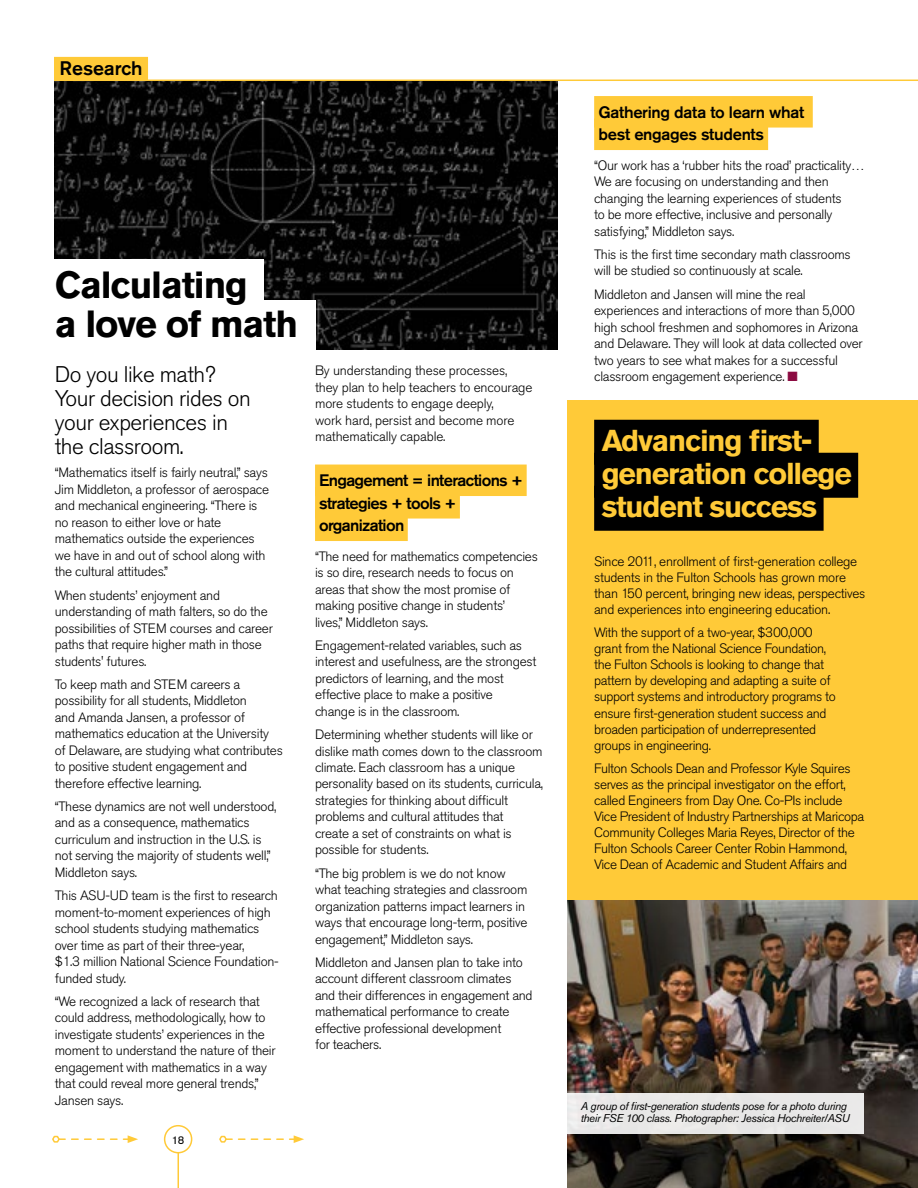
<style>
.page{position:relative;width:918px;height:1188px;background:#fff}
.page>*{position:absolute;margin:0;border:0;box-sizing:border-box;transform-origin:0 0}
.t1{font:700 37.5px/39px "Akzidenz Grotesk Pro";letter-spacing:-.03em;color:#000}
.t2{font:700 30px/33px "Akzidenz Grotesk Pro";letter-spacing:-.04em;color:#ffca38}
.t3{font:300 22.5px/24px "Akzidenz Grotesk Pro";letter-spacing:-.02em;color:#000}
.t4{font:500 19.5px "Akzidenz Grotesk Pro";color:#000}
.t5{font:500 16.5px/22.5px "Akzidenz Grotesk Pro";letter-spacing:-.04em;color:#000}
.t6{font:500 16.5px/22.5px "Akzidenz Grotesk Pro";letter-spacing:-.02em;color:#000}
.t7{font:300 13.5px/16.5px "Akzidenz Grotesk Pro";letter-spacing:-.02em;color:#000}
.t8{font:italic 11.25px/12px "Akzidenz Grotesk Pro";letter-spacing:-.03em;color:#000}
.t9{font:11.25px "Akzidenz Grotesk Pro";color:#000}
.s1{color:#8c0b42}
</style>
<div class="page">
<img style="left:54px;top:81px;width:503px;height:269px">
<div style="left:0;top:301px;width:315px;height:50px;background:#fff"></div>
<div style="left:567px;top:401px;width:351px;height:787px;background:#ffca38"></div>
<div style="left:594px;top:96px;width:219px;height:32px;background:#ffca38"></div>
<div style="left:594px;top:119px;width:174px;height:31px;background:#ffca38"></div>
<hr style="left:54px;top:80px;width:864px;height:1px;background:#ffca38">
<div style="left:54px;top:57px;width:94px;height:24px;background:#ffca38"></div>
<div style="left:315px;top:465px;width:212px;height:31px;background:#ffca38"></div>
<div style="left:315px;top:487px;width:145px;height:32px;background:#ffca38"></div>
<div style="left:315px;top:510px;width:93px;height:31px;background:#ffca38"></div>
<hr style="left:178px;top:1152px;width:1px;height:36px;background:#ffca38">
<div style="left:164px;top:1125px;width:28px;height:28px;border:2px solid #ffca38;border-radius:50%"></div>
<svg style="left:52px;top:1135px;width:86px;height:8px"></svg>
<svg style="left:219px;top:1135px;width:85px;height:8px"></svg>
<img style="left:567px;top:901px;width:351px;height:287px">
<div style="left:567px;top:1094px;width:297px;height:40px;background:#e9e8e7"></div>
<div style="left:594px;top:420px;width:225px;height:45px;background:#000"></div>
<div style="left:594px;top:453px;width:264px;height:45px;background:#000"></div>
<div style="left:594px;top:486px;width:230px;height:45px;background:#000"></div>
<div style="left:0;top:259px;width:264px;height:50px;background:#fff"></div>
<h3 class="t4" style="left:60px;top:55px;width:84px">Research</h3>
<h1 class="t1" style="left:55px;top:264px;width:245px">Calculating<br>a love of math</h1>
<h3 class="t3" style="left:55px;top:362px;width:197px">Do you like math?<br>Your decision rides on your experiences in the classroom.</h3>
<p class="t7" style="left:55px;top:464px;width:216px">“Mathematics itself is fairly neutral,” says Jim Middleton, a professor of aerospace and mechanical engineering. “There is no reason to either love or hate mathematics outside the experiences we have in and out of school along with the cultural attitudes.”</p>
<p class="t7" style="left:55px;top:587px;width:220px">When students’ enjoyment and understanding of math falters, so do the possibilities of STEM courses and career paths that require higher math in those students' futures.</p>
<p class="t7" style="left:55px;top:676px;width:230px">To keep math and STEM careers a possibility for all students, Middleton<br>and Amanda Jansen, a professor of mathematics education at the University of Delaware, are studying what contributes to positive student engagement and therefore effective learning.</p>
<p class="t7" style="left:55px;top:798px;width:223px">“These dynamics are not well understood, and as a consequence, mathematics curriculum and instruction in the U.S. is not serving the majority of students well,” Middleton says.</p>
<p class="t7" style="left:55px;top:887px;width:226px">This ASU-UD team is the first to research moment-to-moment experiences of high school students studying mathematics over time as part of their three-year,<br>$1.3 million National Science Foundation&shy;funded study.</p>
<p class="t7" style="left:55px;top:993px;width:222px">“We recognized a lack of research that could address, methodologically, how to investigate students’ experiences in the moment to understand the nature of their engagement with mathematics in a way that could reveal more general trends,” Jansen says.</p>
<p class="t9" style="left:172px;top:1132px;width:14px">18</p>
<p class="t7" style="left:315px;top:362px;width:219px">By understanding these processes, they plan to help teachers to encourage more students to engage deeply,<br>work hard, persist and become more mathematically capable.</p>
<p class="t5" style="left:319px;top:469px;width:206px">Engagement = interactions + strategies + tools + organization</p>
<p class="t7" style="left:315px;top:548px;width:224px">“The need for mathematics competencies is so dire, research needs to focus on areas that show the most promise of making positive change in students’<br>lives,” Middleton says.</p>
<p class="t7" style="left:315px;top:637px;width:223px">Engagement-related variables, such as interest and usefulness, are the strongest predictors of learning, and the most effective place to make a positive<br>change is in the classroom.</p>
<p class="t7" style="left:315px;top:726px;width:230px">Determining whether students will like or dislike math comes down to the classroom climate. Each classroom has a unique personality based on its students, curricula, strategies for thinking about difficult problems and cultural attitudes that<br>create a set of constraints on what is possible for students.</p>
<p class="t7" style="left:315px;top:865px;width:214px">“The big problem is we do not know what teaching strategies and classroom organization patterns impact learners in ways that encourage long-term, positive engagement,” Middleton says.</p>
<p class="t7" style="left:315px;top:954px;width:219px">Middleton and Jansen plan to take into account different classroom climates and their differences in engagement and mathematical performance to create effective professional development<br>for teachers.</p>
<p class="t6" style="left:599px;top:101px;width:207px">Gathering data to learn what best engages students</p>
<p class="t7" style="left:594px;top:157px;width:272px">“Our work has a ‘rubber hits the road’ practicality… We are focusing on understanding and then changing the learning experiences of students<br>to be more effective, inclusive and personally satisfying,” Middleton says.</p>
<p class="t7" style="left:594px;top:246px;width:258px">This is the first time secondary math classrooms will be studied so continuously at scale.</p>
<p class="t7" style="left:594px;top:286px;width:270px">Middleton and Jansen will mine the real experiences and interactions of more than 5,000 high school freshmen and sophomores in Arizona and Delaware. They will look at data collected over two years to see what makes for a successful classroom engagement experience. <span class="s1">■</span></p>
<h2 class="t2" style="left:602px;top:424px;width:252px">Advancing first&shy;generation college student success</h2>
<p class="t7" style="left:594px;top:553px;width:273px;line-height:16px">Since 2011, enrollment of first-generation college students in the Fulton Schools has grown more than 150 percent, bringing new ideas, perspectives and experiences into engineering education.</p>
<p class="t7" style="left:594px;top:624px;width:243px;line-height:16px">With the support of a two-year, $300,000 grant from the National Science Foundation, the Fulton Schools is looking to change that pattern by developing and adapting a suite of support systems and introductory programs to ensure first-generation student success and broaden participation of underrepresented groups in engineering.</p>
<p class="t7" style="left:594px;top:760px;width:272px;line-height:16px">Fulton Schools Dean and Professor Kyle Squires serves as the principal investigator on the effort, called Engineers from Day One. Co-PIs include Vice President of Industry Partnerships at Maricopa Community Colleges Maria Reyes, Director of the Fulton Schools Career Center Robin Hammond, Vice Dean of Academic and Student Affairs and</p>
<p class="t8" style="left:581px;top:1100px;width:270px">A group of first-generation students pose for a photo during their FSE 100 class. Photographer: Jessica Hochreiter/ASU</p>
</div>
